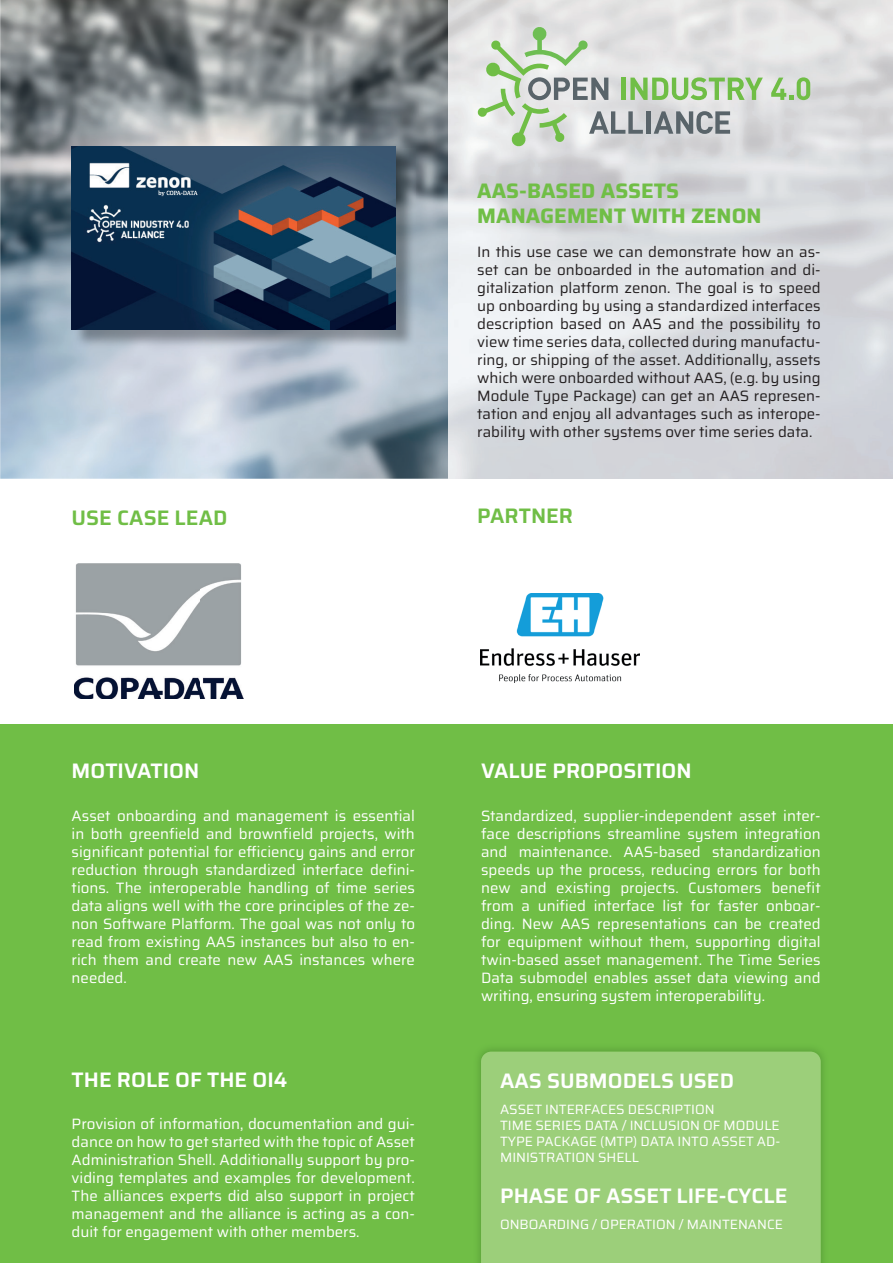
<style>
.page{position:relative;width:893px;height:1263px;background:#fff}
.page>*{position:absolute;margin:0;border:0;box-sizing:border-box;transform-origin:0 0}
.t1{font:600 21px "Saira";color:#fff}
.t2{font:700 21px/25.2px "Saira";color:#70be46}
.t3{font:600 21px "Saira";color:#70be46}
.t4{font:15px/18px "Saira";color:#fff;text-align:justify}
.t5{font:15px/18px "Saira";color:#231f20;text-align:justify}
.t6{font:13.5px/16.2px "Saira";color:#fff}
</style>
<div class="page">
<img style="left:0;top:0;width:448px;height:479px">
<img style="left:74px;top:149px;width:341px;height:199px">
<img style="left:72px;top:147px;width:324px;height:182px">
<div style="left:0;top:724px;width:893px;height:539px;background:#70be46"></div>
<img style="left:478px;top:1048px;width:346px;height:215px">
<div style="left:481px;top:1052px;width:340px;height:211px;background:#9ccf7a"></div>
<svg style="left:771px;top:77px;width:39px;height:23px"></svg>
<svg style="left:477px;top:27px;width:286px;height:120px;background:#ccd6ca"></svg>
<img style="left:74px;top:563px;width:169px;height:136px">
<img style="left:481px;top:593px;width:158px;height:90px">
<h1 class="t3" style="left:72px;top:500px;width:157px">USE CASE LEAD</h1>
<h1 class="t2" style="left:477px;top:177px;width:286px">AAS-BASED ASSETS<br>MANAGEMENT WITH ZENON</h1>
<p class="t5" style="left:477px;top:242px;width:345px">In this use case we can demonstrate how an as&shy;set can be onboarded in the automation and di&shy;gitalization platform zenon. The goal is to speed up onboarding by using a standardized interfaces description based on AAS and the possibility to view time series data, collected during manufactu&shy;ring, or shipping of the asset. Additionally, assets which were onboarded without AAS, (e.g. by using Module Type Package) can get an AAS represen&shy;tation and enjoy all advantages such as interope&shy;rability with other systems over time series data.</p>
<h1 class="t3" style="left:477px;top:498px;width:97px">PARTNER</h1>
<h1 class="t1" style="left:72px;top:753px;width:129px">MOTIVATION</h1>
<h1 class="t1" style="left:481px;top:753px;width:212px">VALUE PROPOSITION</h1>
<p class="t4" style="left:72px;top:806px;width:345px">Asset onboarding and management is essential in both greenfield and brownfield projects, with significant potential for efficiency gains and error reduction through standardized interface defini&shy;tions. The interoperable handling of time series data aligns well with the core principles of the ze&shy;non Software Platform. The goal was not only to read from existing AAS instances but also to en&shy;rich them and create new AAS instances where needed.</p>
<p class="t4" style="left:481px;top:806px;width:341px">Standardized, supplier-independent asset inter&shy;face descriptions streamline system integration and maintenance. AAS-based standardization speeds up the process, reducing errors for both new and existing projects. Customers benefit from a unified interface list for faster onboar&shy;ding. New AAS representations can be created for equipment without them, supporting digital twin-based asset management. The Time Series Data submodel enables asset data viewing and writing, ensuring system interoperability.</p>
<h1 class="t1" style="left:72px;top:1062px;width:217px">THE ROLE OF THE OI4</h1>
<p class="t4" style="left:72px;top:1115px;width:345px">Provision of information, documentation and gui&shy;dance on how to get started with the topic of Asset Administration Shell. Additionally support by pro&shy;viding templates and examples for development.<br>The alliances experts did also support in project management and the alliance is acting as a con&shy;duit for engagement with other members.</p>
<h1 class="t1" style="left:500px;top:1063px;width:235px">AAS SUBMODELS USED</h1>
<p class="t6" style="left:500px;top:1100px;width:282px">ASSET INTERFACES DESCRIPTION<br>TIME SERIES DATA / INCLUSION OF MODULE<br>TYPE PACKAGE (MTP) DATA INTO ASSET AD-<br>MINISTRATION SHELL</p>
<h1 class="t1" style="left:500px;top:1178px;width:289px">PHASE OF ASSET LIFE-CYCLE</h1>
<p class="t6" style="left:500px;top:1215px;width:284px">ONBOARDING / OPERATION / MAINTENANCE</p>
</div>
